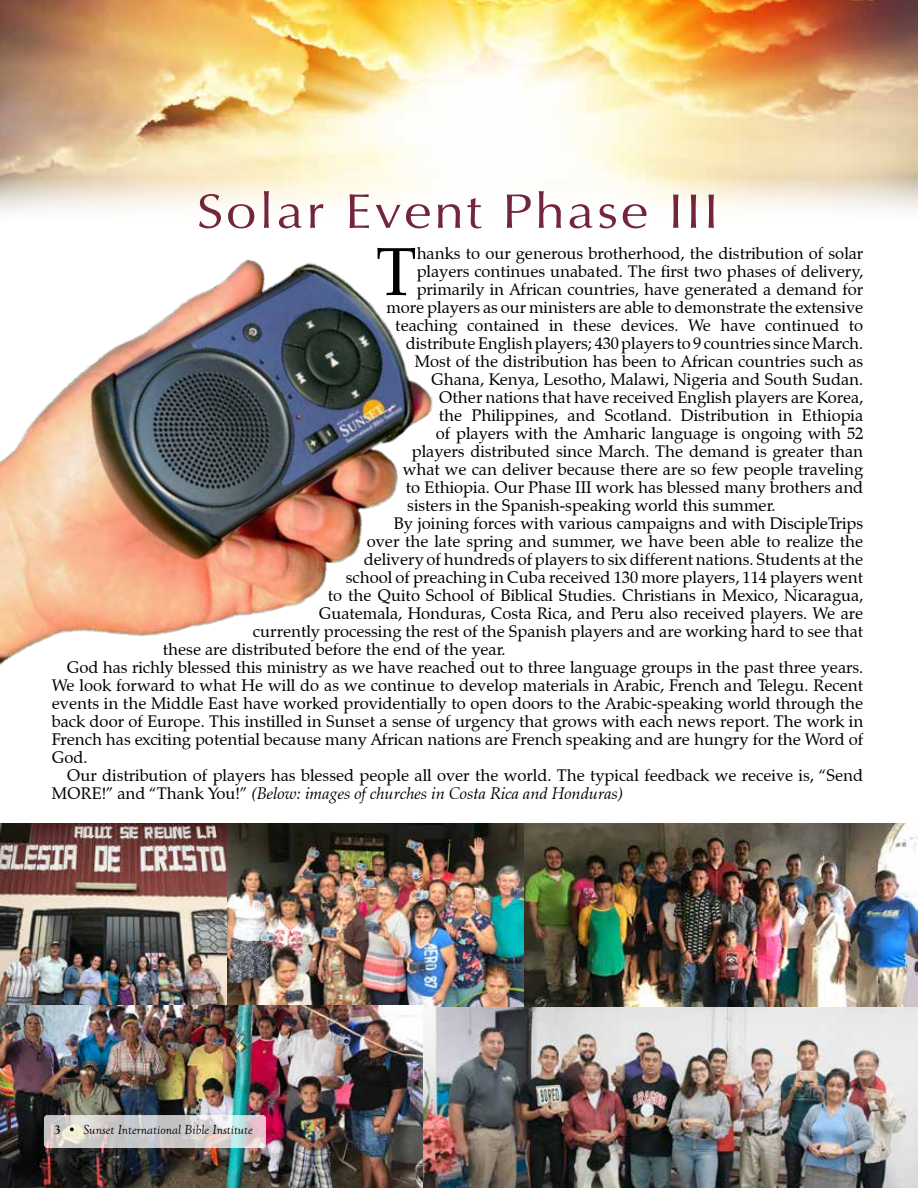
<style>
.page{position:relative;width:918px;height:1188px;background:#fff}
.page>*{position:absolute;margin:0;border:0;box-sizing:border-box;transform-origin:0 0}
.t1{font:67.8px "Zapf Calligraphic 801 BT";color:#000}
.t2{font:48.6px "Optima";letter-spacing:.05em;color:#72253d;scale:1.11 1}
.t3{font:16.5px "Zapf Calligraphic 801 BT";color:#000}
.t4{font:italic 16.5px "Zapf Calligraphic 801 BT";color:#000}
.t5{font:italic 13.5px "Goudy Old Style T";color:#000}
.s1{font-style:normal}
.s2{font-weight:700;font-style:normal}
</style>
<div class="page">
<img style="left:0;top:0;width:918px;height:212px">
<img style="left:0;top:824px;width:524px;height:184px">
<img style="left:0;top:1005px;width:424px;height:183px">
<img style="left:524px;top:824px;width:394px;height:184px">
<img style="left:424px;top:1008px;width:494px;height:180px">
<svg style="left:44px;top:1115px;width:222px;height:33px;background:#d2d0cf"></svg>
<img style="left:0;top:259px;width:433px;height:406px">
<h2 class="t2" style="left:197px;top:181px;width:472px">Solar Event Phase III</h2>
<h1 class="t1" style="left:376px;top:230px;width:42px">T</h1>
<p class="t3" style="left:417px;top:243px;width:448px">hanks to our generous brotherhood, the distribution of solar</p>
<p class="t3" style="left:417px;top:261px;width:448px">players continues unabated. The first two phases of delivery,</p>
<p class="t3" style="left:417px;top:279px;width:448px">primarily in African countries, have generated a demand for</p>
<p class="t3" style="left:386px;top:297px;width:478px">more players as our ministers are able to demonstrate the extensive</p>
<p class="t3" style="left:395px;top:315px;width:470px">teaching contained in these devices. We have continued to</p>
<p class="t3" style="left:406px;top:333px;width:459px">distribute English players; 430 players to 9 countries since March.</p>
<p class="t3" style="left:415px;top:351px;width:450px">Most of the distribution has been to African countries such as</p>
<p class="t3" style="left:431px;top:369px;width:433px">Ghana, Kenya, Lesotho, Malawi, Nigeria and South Sudan.</p>
<p class="t3" style="left:439px;top:387px;width:426px">Other nations that have received English players are Korea,</p>
<p class="t3" style="left:439px;top:405px;width:426px">the Philippines, and Scotland. Distribution in Ethiopia</p>
<p class="t3" style="left:436px;top:423px;width:429px">of players with the Amharic language is ongoing with 52</p>
<p class="t3" style="left:412px;top:441px;width:453px">players distributed since March. The demand is greater than</p>
<p class="t3" style="left:403px;top:459px;width:462px">what we can deliver because there are so few people traveling</p>
<p class="t3" style="left:406px;top:477px;width:459px">to Ethiopia. Our Phase III work has blessed many brothers and</p>
<p class="t3" style="left:407px;top:495px;width:370px">sisters in the Spanish-speaking world this summer.</p>
<p class="t3" style="left:394px;top:513px;width:471px">By joining forces with various campaigns and with DiscipleTrips</p>
<p class="t3" style="left:367px;top:531px;width:498px">over the late spring and summer, we have been able to realize the</p>
<p class="t3" style="left:364px;top:549px;width:501px">delivery of hundreds of players to six different nations. Students at the</p>
<p class="t3" style="left:346px;top:567px;width:519px">school of preaching in Cuba received 130 more players, 114 players went</p>
<p class="t3" style="left:328px;top:585px;width:537px">to the Quito School of Biblical Studies. Christians in Mexico, Nicaragua,</p>
<p class="t3" style="left:319px;top:603px;width:546px">Guatemala, Honduras, Costa Rica, and Peru also received players. We are</p>
<p class="t3" style="left:253px;top:621px;width:612px">currently processing the rest of the Spanish players and are working hard to see that</p>
<p class="t3" style="left:163px;top:639px;width:344px">these are distributed before the end of the year.</p>
<p class="t3" style="left:67px;top:657px;width:798px">God has richly blessed this ministry as we have reached out to three language groups in the past three years.</p>
<p class="t3" style="left:52px;top:675px;width:813px">We look forward to what He will do as we continue to develop materials in Arabic, French and Telegu. Recent</p>
<p class="t3" style="left:52px;top:693px;width:813px">events in the Middle East have worked providentially to open doors to the Arabic-speaking world through the</p>
<p class="t3" style="left:52px;top:711px;width:813px">back door of Europe. This instilled in Sunset a sense of urgency that grows with each news report. The work in</p>
<p class="t3" style="left:52px;top:729px;width:813px">French has exciting potential because many African nations are French speaking and are hungry for the Word of</p>
<p class="t3" style="left:52px;top:747px;width:37px">God.</p>
<p class="t3" style="left:67px;top:765px;width:798px">Our distribution of players has blessed people all over the world. The typical feedback we receive is, “Send</p>
<p class="t4" style="left:52px;top:783px;width:573px"><span class="s1">MORE!” and “Thank You!”</span> (Below: images of churches in Costa Rica and Honduras)</p>
<p class="t5" style="left:54px;top:1123px;width:200px"><span class="s2">3</span> • Sunset International Bible Institute</p>
</div>
